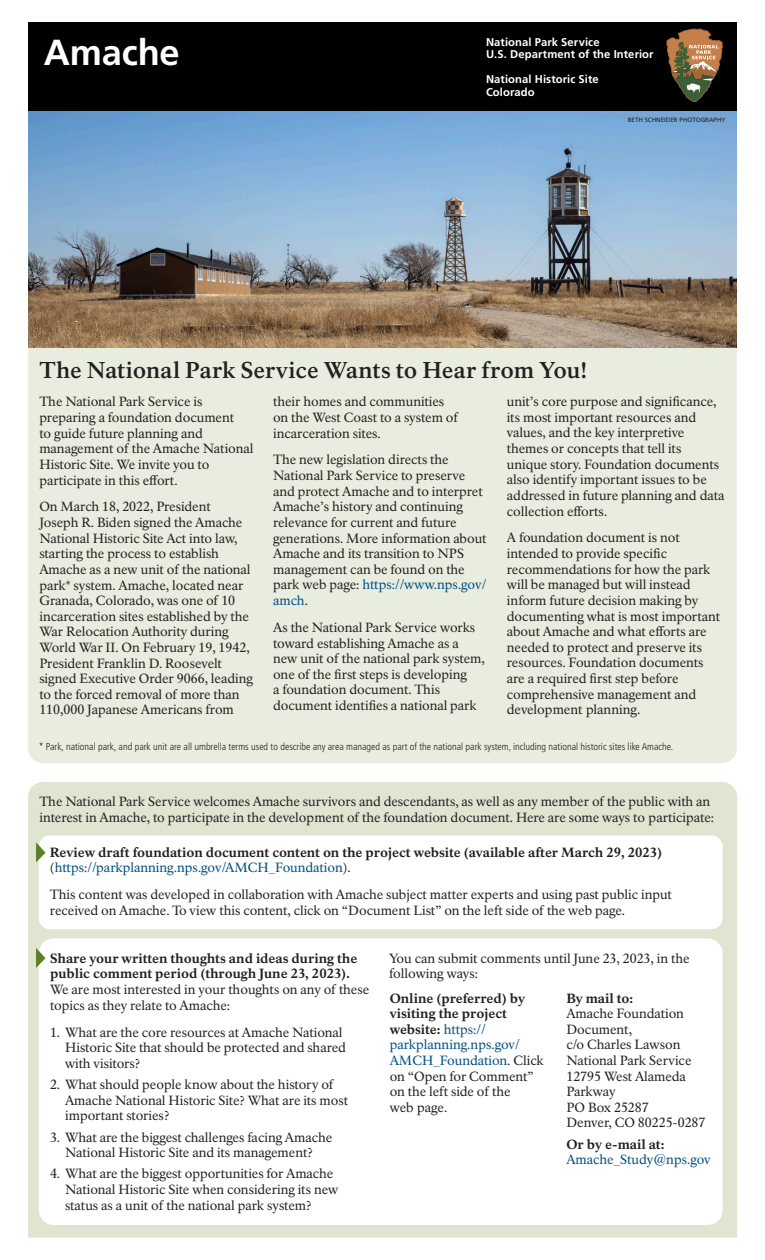
<style>
.page{position:relative;width:765px;height:1260px;background:#fff}
.page>*{position:absolute;margin:0;border:0;box-sizing:border-box;transform-origin:0 0}
.t1{font:700 36.25px "Frutiger LT Std";letter-spacing:-.005em;color:#fff}
.t2{font:700 22.5px "NPS Rawlinson OT Old";letter-spacing:-.005em;color:#231f20}
.t3{font:13.12px/15.6px "NPS Rawlinson OT";letter-spacing:-.005em;color:#231f20}
.t4{font:800 13.12px/15.6px "NPS Rawlinson OT";color:#231f20}
.t5{font:13.12px "NPS Rawlinson OT";color:#004e81}
.t6{font:700 11.25px/12.5px "Frutiger LT Std";letter-spacing:.01em;color:#fff}
.t7{font:300 condensed 10px "Frutiger LT Std";color:#231f20}
.t8{font:6.25px "Frutiger LT Std";color:#231f20}
.s1{color:#004e81}
.s2{font-weight:400}
.s3{font-weight:400;color:#004e81}
.s4{font-weight:800}
</style>
<div class="page">
<div style="left:28px;top:266px;width:709px;height:497px;background:#e9eddf;border-radius:15px"></div>
<div style="left:28px;top:782px;width:709px;height:455px;background:#e0e5d2"></div>
<div style="left:28px;top:22px;width:709px;height:90px;background:#000"></div>
<svg style="left:666px;top:28px;width:57px;height:74px"></svg>
<div style="left:39px;top:938px;width:684px;height:287px;background:#fff;border-radius:15px"></div>
<img style="left:28px;top:112px;width:709px;height:236px">
<div style="left:39px;top:836px;width:684px;height:93px;background:#fff;border-radius:11px"></div>
<svg style="left:36px;top:842px;width:10px;height:20px"></svg>
<svg style="left:36px;top:948px;width:10px;height:20px"></svg>
<h1 class="t1" style="left:44px;top:31px;width:137px">Amache</h1>
<p class="t6" style="left:486px;top:36px;width:169px">National Park Service<br>U.S. Department of the Interior</p>
<p class="t6" style="left:486px;top:73px;width:114px">National Historic Site<br>Colorado</p>
<p class="t8" style="left:628px;top:116px;width:99px">BETH SCHNEIDER PHOTOGRAPHY</p>
<h2 class="t2" style="left:39px;top:357px;width:549px">The National Park Service Wants to Hear from You!</h2>
<p class="t3" style="left:39px;top:394px;width:216px">The National Park Service is preparing a foundation document<br>to guide future planning and management of the Amache National<br>Historic Site. We invite you to participate in this effort.</p>
<p class="t3" style="left:39px;top:499px;width:215px">On March 18, 2022, President Joseph R. Biden signed the Amache National Historic Site Act into law, starting the process to establish Amache as a new unit of the national park* system. Amache, located near Granada, Colorado, was one of 10 incarceration sites established by the War Relocation Authority during World War II. On February 19, 1942, President Franklin D. Roosevelt signed Executive Order 9066, leading to the forced removal of more than 110,000 Japanese Americans from</p>
<p class="t3" style="left:507px;top:394px;width:219px">unit’s core purpose and significance, its most important resources and values, and the key interpretive themes or concepts that tell its unique story. Foundation documents also identify important issues to be addressed in future planning and data collection efforts.</p>
<p class="t3" style="left:507px;top:530px;width:215px">A foundation document is not intended to provide specific recommendations for how the park will be managed but will instead inform future decision making by documenting what is most important about Amache and what efforts are needed to protect and preserve its resources. Foundation documents are a required first step before comprehensive management and development planning.</p>
<p class="t3" style="left:273px;top:394px;width:186px">their homes and communities on the West Coast to a system of incarceration sites.</p>
<p class="t3" style="left:273px;top:452px;width:215px">The new legislation directs the<br>National Park Service to preserve and protect Amache and to interpret<br>Amache’s history and continuing relevance for current and future generations. More information about<br>Amache and its transition to NPS management can be found on the park web page: <span class="s1">https://www.nps.gov/ amch</span>.</p>
<p class="t3" style="left:273px;top:620px;width:213px">As the National Park Service works toward establishing Amache as a new unit of the national park system, one of the first steps is developing<br>a foundation document. This document identifies a national park</p>
<p class="t7" style="left:39px;top:741px;width:636px">* Park, national park, and park unit are all umbrella terms used to describe any area managed as part of the national park system, including national historic sites like Amache.</p>
<p class="t3" style="left:39px;top:794px;width:676px">The National Park Service welcomes Amache survivors and descendants, as well as any member of the public with an interest in Amache, to participate in the development of the foundation document. Here are some ways to participate:</p>
<p class="t4" style="left:50px;top:844px;width:614px">Review draft foundation document content on the project website (available after March 29, 2023) <span class="s2">(</span><span class="s3">https://parkplanning.nps.gov/AMCH_Foundation</span><span class="s2">).</span></p>
<p class="t3" style="left:50px;top:887px;width:624px">This content was developed in collaboration with Amache subject matter experts and using past public input received on Amache. To view this content, click on “Document List” on the left side of the web page.</p>
<p class="t4" style="left:50px;top:951px;width:309px">Share your written thoughts and ideas during the public comment period (through June 23, 2023).</p>
<p class="t3" style="left:50px;top:982px;width:321px">We are most interested in your thoughts on any of these topics as they relate to Amache:</p>
<p class="t3" style="left:65px;top:1024px;width:283px;text-indent:-15px">1. What are the core resources at Amache National<br>Historic Site that should be protected and shared with visitors?</p>
<p class="t3" style="left:65px;top:1077px;width:285px;text-indent:-15px">2. What should people know about the history of<br>Amache National Historic Site? What are its most important stories?</p>
<p class="t3" style="left:50px;top:1129px;width:284px;text-align:center">3. What are the biggest challenges facing Amache<br>National Historic Site and its management?</p>
<p class="t3" style="left:65px;top:1166px;width:275px;text-indent:-15px">4. What are the biggest opportunities for Amache<br>National Historic Site when considering its new status as a unit of the national park system?</p>
<p class="t3" style="left:389px;top:951px;width:302px">You can submit comments until June 23, 2023, in the following ways:</p>
<p class="t3" style="left:390px;top:990px;width:156px"><span class="s4">Online (preferred) by visiting the project website:</span> <span class="s1">https:// parkplanning.nps.gov/<br>AMCH_Foundation</span>. Click on “Open for Comment” on the left side of the<br>web page.</p>
<p class="t4" style="left:566px;top:990px;width:69px">By mail to:</p>
<p class="t3" style="left:566px;top:1006px;width:141px">Amache Foundation<br>Document,<br>c/o Charles Lawson<br>National Park Service<br>12795 West Alameda<br>Parkway<br>PO Box 25287<br>Denver, CO 80225-0287</p>
<p class="t4" style="left:566px;top:1137px;width:100px">Or by e-mail at:</p>
<p class="t5" style="left:566px;top:1152px;width:146px">Amache_Study@nps.gov</p>
</div>
